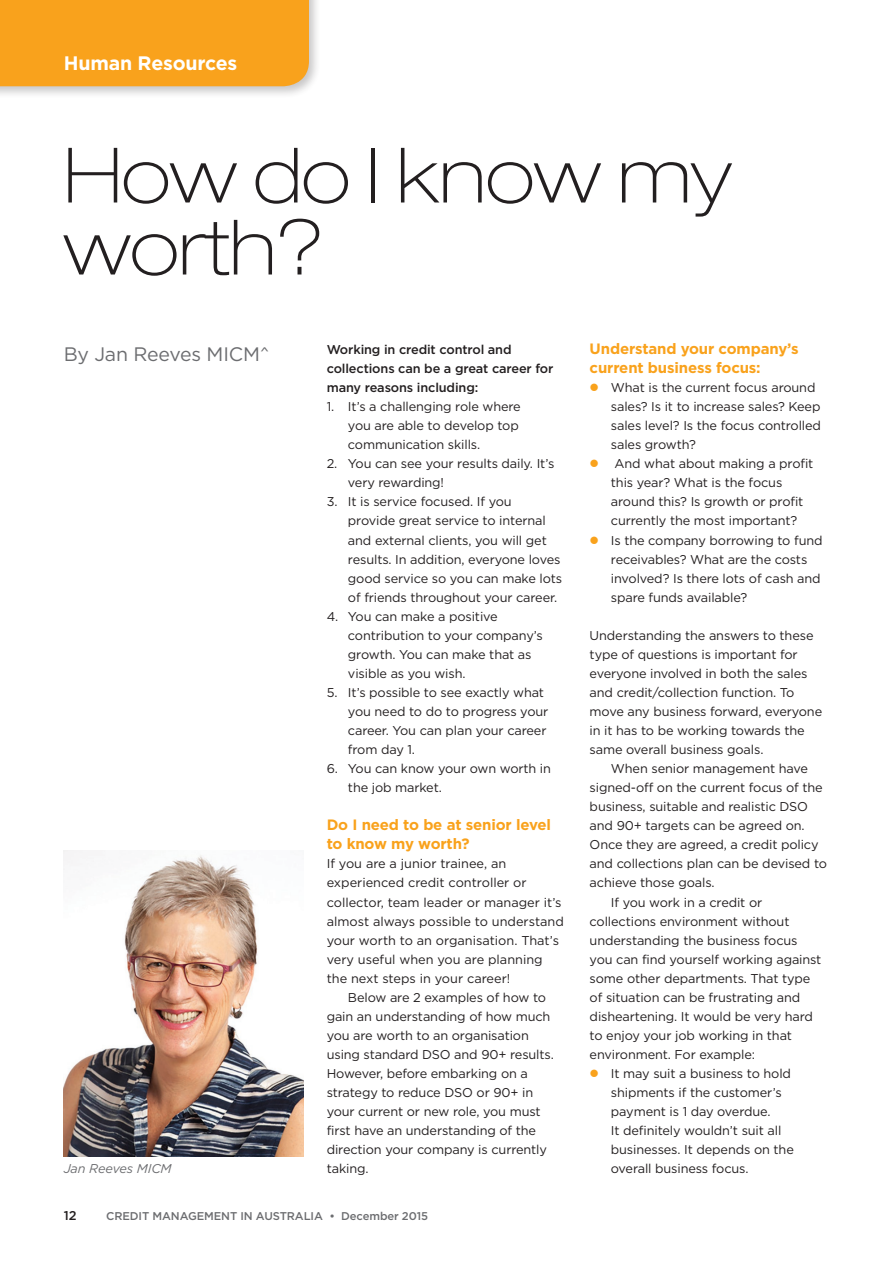
<style>
.page{position:relative;width:893px;height:1263px;background:#fff}
.page>*{position:absolute;margin:0;border:0;box-sizing:border-box;transform-origin:0 0}
.A-Headline{font:100 expanded 76.5px/72px "Helvetica Neue";color:#231f20}
.A-Standfirst{font:19.5px "Gotham";letter-spacing:-.01em;color:#6c6d70}
.t1{font:700 19.5px "Gotham";letter-spacing:-.01em;color:#fff}
.A-Sub_head{font:700 15px/19px "Gotham";letter-spacing:-.01em;color:#f9a21c}
.A-Body_text{font:12.75px/19px "Gotham";letter-spacing:-.01em;color:#231f20}
.A-Body_text_-_no_ind{font:12.75px/19px "Gotham";letter-spacing:-.01em;color:#231f20}
.A-Body_text_-_first{font:500 12.75px/19px "Gotham";letter-spacing:-.01em;color:#231f20}
.A-Caption{font:italic 12.75px "Gotham";letter-spacing:-.01em;color:#6c6d70}
.t2{font:500 11.25px "Gotham";letter-spacing:-.01em;color:#6c6d70}
</style>
<div class="page">
<div style="left:0;top:0;width:321px;height:99px;background:#231f20;opacity:.25"></div>
<div style="left:0;top:0;width:309px;height:86px;background:#f9a21c"></div>
<img style="left:64px;top:851px;width:239px;height:305px">
<h2 class="t1" style="left:64px;top:52px;width:175px">Human Resources</h2>
<p class="A-Headline" style="left:64px;top:139px;width:669px">How do I know my worth?</p>
<p class="A-Standfirst" style="left:64px;top:343px;width:207px">By Jan Reeves MICM^</p>
<p class="A-Caption" style="left:64px;top:1162px;width:109px">Jan Reeves MICM</p>
<p class="A-Body_text_-_first" style="left:327px;top:340px;width:228px">Working in credit control and collections can be a great career for many reasons including:</p>
<p class="A-Body_text" style="left:348px;top:397px;width:174px;text-indent:-21px">1. It’s a challenging role where you are able to develop top communication skills.</p>
<p class="A-Body_text" style="left:348px;top:454px;width:208px;text-indent:-21px">2. You can see your results daily. It’s very rewarding!</p>
<p class="A-Body_text" style="left:348px;top:492px;width:216px;text-indent:-21px">3. It is service focused. If you<br>provide great service to internal and external clients, you will get results. In addition, everyone loves good service so you can make lots of friends throughout your career.</p>
<p class="A-Body_text" style="left:348px;top:606px;width:196px;text-indent:-21px">4. You can make a positive contribution to your company’s growth. You can make that as visible as you wish.</p>
<p class="A-Body_text" style="left:348px;top:683px;width:202px;text-indent:-21px">5. It’s possible to see exactly what you need to do to progress your career. You can plan your career from day 1.</p>
<p class="A-Body_text" style="left:348px;top:759px;width:205px;text-indent:-21px">6. You can know your own worth in the job market.</p>
<p class="A-Sub_head" style="left:327px;top:815px;width:226px">Do I need to be at senior level to know my worth?</p>
<p class="A-Body_text_-_no_ind" style="left:327px;top:854px;width:239px">If you are a junior trainee, an experienced credit controller or collector, team leader or manager it’s almost always possible to understand your worth to an organisation. That’s very useful when you are planning the next steps in your career!</p>
<p class="A-Body_text" style="left:327px;top:987px;width:229px;text-indent:21px">Below are 2 examples of how to gain an understanding of how much you are worth to an organisation using standard DSO and 90+ results.<br>However, before embarking on a strategy to reduce DSO or 90+ in your current or new role, you must first have an understanding of the direction your company is currently taking.</p>
<p class="A-Body_text_-_first" style="left:64px;top:1206px;width:14px">12</p>
<p class="t2" style="left:106px;top:1210px;width:323px">CREDIT MANAGEMENT IN AUSTRALIA • December 2015</p>
<p class="A-Sub_head" style="left:590px;top:339px;width:211px">Understand your company’s current business focus:</p>
<p class="A-Body_text" style="left:611px;top:378px;width:212px">What is the current focus around sales? Is it to increase sales? Keep sales level? Is the focus controlled sales growth?</p>
<p class="A-Body_text" style="left:611px;top:454px;width:204px">And what about making a profit this year? What is the focus around this? Is growth or profit currently the most important?</p>
<p class="A-Body_text" style="left:611px;top:530px;width:213px">Is the company borrowing to fund receivables? What are the costs involved? Is there lots of cash and spare funds available?</p>
<p class="A-Body_text_-_no_ind" style="left:590px;top:625px;width:234px">Understanding the answers to these type of questions is important for everyone involved in both the sales and credit/collection function. To move any business forward, everyone in it has to be working towards the same overall business goals.</p>
<p class="A-Body_text" style="left:590px;top:759px;width:239px;text-indent:21px">When senior management have signed-off on the current focus of the business, suitable and realistic DSO and 90+ targets can be agreed on.<br>Once they are agreed, a credit policy and collections plan can be devised to achieve those goals.</p>
<p class="A-Body_text" style="left:590px;top:892px;width:233px;text-indent:21px">If you work in a credit or collections environment without understanding the business focus you can find yourself working against some other departments. That type of situation can be frustrating and disheartening. It would be very hard to enjoy your job working in that environment. For example:</p>
<p class="A-Body_text" style="left:611px;top:1064px;width:184px">It may suit a business to hold shipments if the customer’s payment is 1 day overdue.<br>It definitely wouldn’t suit all businesses. It depends on the overall business focus.</p>
</div>
